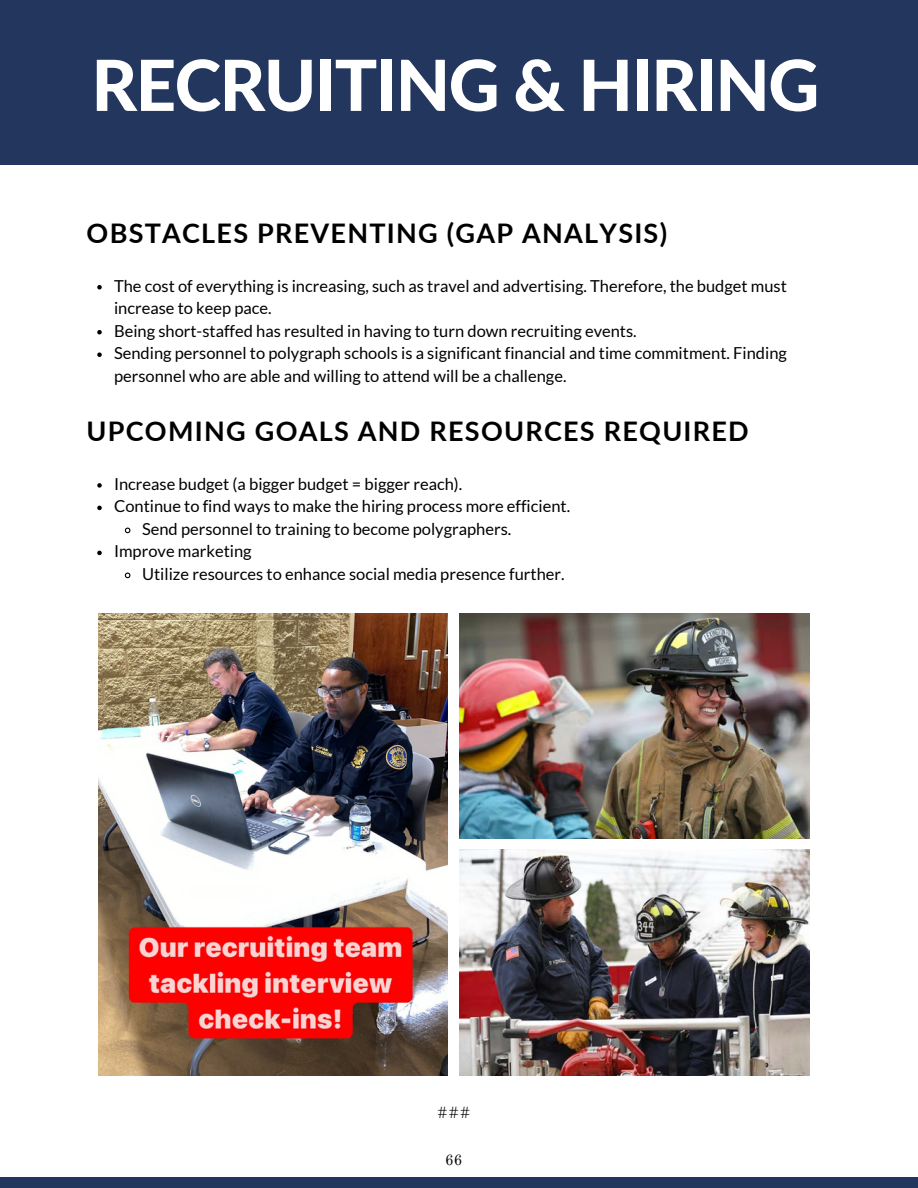
<style>
.page{position:relative;width:918px;height:1188px;background:#fff}
.page>*{position:absolute;margin:0;border:0;box-sizing:border-box;transform-origin:0 0}
.t1{font:800 70.5px "Lato";letter-spacing:-.02em;color:#fff}
.t2{font:700 27px "Lato";letter-spacing:.045em;color:#000}
.t3{font:16.5px/22.5px "Lato";color:#000}
.t4{font:16.5px "Old Standard";color:#000}
.t5{font:15px "Old Standard";color:#000}
</style>
<div class="page">
<div style="left:0;top:0;width:918px;height:164px;background:#23365d"></div>
<div style="left:0;top:1177px;width:918px;height:11px;background:#23365d"></div>
<svg style="left:97px;top:285px;width:5px;height:4px"></svg>
<svg style="left:97px;top:330px;width:5px;height:4px"></svg>
<svg style="left:97px;top:352px;width:5px;height:5px"></svg>
<svg style="left:97px;top:483px;width:5px;height:5px"></svg>
<svg style="left:97px;top:506px;width:5px;height:4px"></svg>
<svg style="left:124px;top:527px;width:7px;height:7px"></svg>
<svg style="left:97px;top:551px;width:5px;height:4px"></svg>
<svg style="left:124px;top:572px;width:7px;height:7px"></svg>
<img style="left:98px;top:614px;width:350px;height:462px">
<img style="left:459px;top:614px;width:350px;height:225px">
<img style="left:459px;top:850px;width:350px;height:226px">
<p class="t1" style="left:91px;top:41px;width:729px">RECRUITING &amp; HIRING</p>
<p class="t2" style="left:87px;top:216px;width:582px">OBSTACLES PREVENTING (GAP ANALYSIS)</p>
<p class="t3" style="left:114px;top:274px;width:674px">The cost of everything is increasing, such as travel and advertising. Therefore, the budget must increase to keep pace.</p>
<p class="t3" style="left:114px;top:319px;width:524px">Being short-staffed has resulted in having to turn down recruiting events.</p>
<p class="t3" style="left:114px;top:342px;width:674px">Sending personnel to polygraph schools is a significant financial and time commitment. Finding personnel who are able and willing to attend will be a challenge.</p>
<p class="t2" style="left:87px;top:414px;width:664px">UPCOMING GOALS AND RESOURCES REQUIRED</p>
<p class="t3" style="left:114px;top:472px;width:350px">Increase budget (a bigger budget = bigger reach).</p>
<p class="t3" style="left:114px;top:495px;width:458px">Continue to find ways to make the hiring process more efficient.</p>
<p class="t3" style="left:142px;top:517px;width:371px">Send personnel to training to become polygraphers.</p>
<p class="t3" style="left:114px;top:540px;width:139px">Improve marketing</p>
<p class="t3" style="left:142px;top:562px;width:424px">Utilize resources to enhance social media presence further.</p>
<p class="t4" style="left:437px;top:1103px;width:35px">###</p>
<p class="t5" style="left:445px;top:1151px;width:19px">66</p>
</div>
